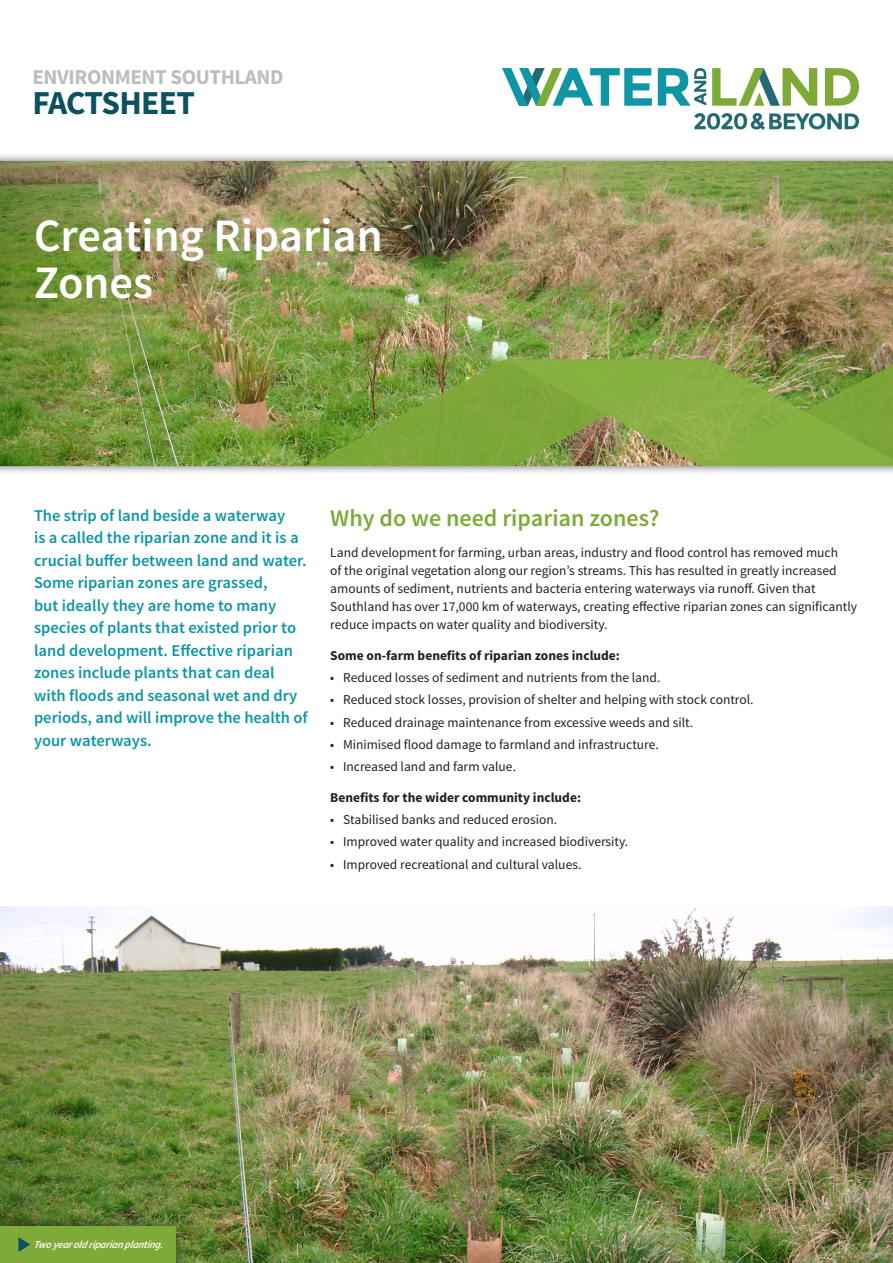
<style>
.page{position:relative;width:893px;height:1263px;background:#fff}
.page>*{position:absolute;margin:0;border:0;box-sizing:border-box;transform-origin:0 0}
.t1{font:600 46.5px/47.8px "Source Sans Pro";color:#fff}
.t2{font:700 33.45px "Source Sans Pro";letter-spacing:-.025em;color:#0b515f}
.t3{font:600 24px "Source Sans Pro";color:#7eaa37}
.t4{font:700 21.15px "Source Sans Pro";letter-spacing:-.02em;color:#bcbdc0}
.t5{font:600 16.5px/22.5px "Source Sans Pro";color:#0f96a5}
.t6{font:13.5px/18px "Source Sans Pro";color:#231f20}
.t7{font:700 13.5px "Source Sans Pro";color:#231f20}
.t8{font:italic 600 10.5px "Source Sans Pro";color:#fff}
</style>
<div class="page">
<img style="left:0;top:907px;width:893px;height:356px">
<div style="left:0;top:1217px;width:185px;height:46px;background:#231f20;opacity:.75"></div>
<div style="left:0;top:1227px;width:175px;height:36px;background:#7eaa37"></div>
<svg style="left:18px;top:1237px;width:12px;height:15px"></svg>
<div style="left:0;top:152px;width:893px;height:323px;background:#231f20;opacity:.75"></div>
<img style="left:0;top:162px;width:893px;height:304px">
<img style="left:309px;top:358px;width:584px;height:108px">
<svg style="left:712px;top:68px;width:147px;height:38px"></svg>
<svg style="left:502px;top:68px;width:204px;height:38px"></svg>
<svg style="left:694px;top:113px;width:165px;height:17px"></svg>
<h3 class="t4" style="left:33px;top:63px;width:252px">ENVIRONMENT SOUTHLAND</h3>
<h2 class="t2" style="left:33px;top:81px;width:164px">FACTSHEET</h2>
<h1 class="t1" style="left:34px;top:213px;width:350px">Creating Riparian<br>Zones</h1>
<p class="t5" style="left:34px;top:504px;width:275px">The strip of land beside a waterway<br>is a called the riparian zone and it is a crucial buffer between land and water.<br>Some riparian zones are grassed,<br>but ideally they are home to many species of plants that existed prior to land development. Effective riparian zones include plants that can deal with floods and seasonal wet and dry periods, and will improve the health of your waterways.</p>
<h3 class="t3" style="left:330px;top:503px;width:331px">Why do we need riparian zones?</h3>
<p class="t6" style="left:330px;top:544px;width:528px">Land development for farming, urban areas, industry and flood control has removed much<br>of the original vegetation along our region’s streams. This has resulted in greatly increased amounts of sediment, nutrients and bacteria entering waterways via runoff. Given that Southland has over 17,000 km of waterways, creating effective riparian zones can significantly reduce impacts on water quality and biodiversity.</p>
<p class="t7" style="left:330px;top:647px;width:291px">Some on-farm benefits of riparian zones include:</p>
<p class="t6" style="left:330px;top:669px;width:332px">• Reduced losses of sediment and nutrients from the land.</p>
<p class="t6" style="left:330px;top:691px;width:425px">• Reduced stock losses, provision of shelter and helping with stock control.</p>
<p class="t6" style="left:330px;top:713px;width:364px">• Reduced drainage maintenance from excessive weeds and silt.</p>
<p class="t6" style="left:330px;top:736px;width:330px">• Minimised flood damage to farmland and infrastructure.</p>
<p class="t6" style="left:330px;top:758px;width:187px">• Increased land and farm value.</p>
<p class="t7" style="left:330px;top:789px;width:252px">Benefits for the wider community include:</p>
<p class="t6" style="left:330px;top:811px;width:228px">• Stabilised banks and reduced erosion.</p>
<p class="t6" style="left:330px;top:833px;width:300px">• Improved water quality and increased biodiversity.</p>
<p class="t6" style="left:330px;top:855px;width:253px">• Improved recreational and cultural values.</p>
<p class="t8" style="left:34px;top:1238px;width:133px">Two yearold rip arian p lanting .</p>
</div>
